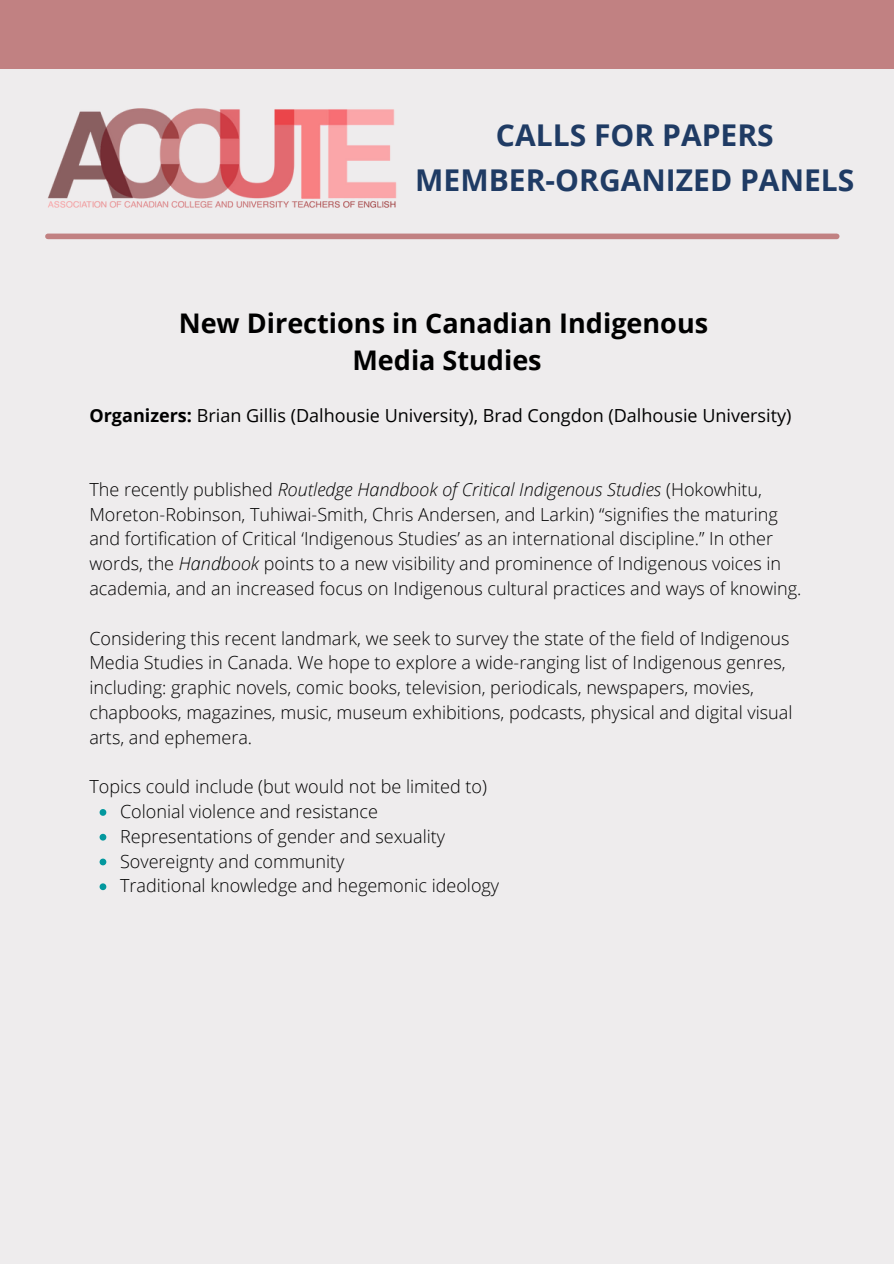
<style>
.page{position:relative;width:894px;height:1264px;background:#fff}
.page>*{position:absolute;margin:0;border:0;box-sizing:border-box;transform-origin:0 0}
.t1{font:700 30px "Open Sans";color:#1f3b64}
.t2{font:700 27px "Open Sans";color:#000}
.t3{font:300 18px/24.8px "Open Sans";color:#000}
.t4{font:18px "Open Sans";color:#000}
.s1{font-weight:700}
.s2{font-style:italic}
</style>
<div class="page">
<div style="left:0;top:0;width:893px;height:1263px;background:#eeeced"></div>
<div style="left:0;top:0;width:893px;height:69px;background:#c18182"></div>
<img style="left:48px;top:108px;width:349px;height:100px">
<div style="left:48px;top:233px;width:788px;height:6px;background:#c18182"></div>
<svg style="left:99px;top:809px;width:7px;height:6px"></svg>
<svg style="left:99px;top:833px;width:7px;height:7px"></svg>
<svg style="left:99px;top:858px;width:7px;height:7px"></svg>
<svg style="left:99px;top:883px;width:7px;height:7px"></svg>
<p class="t1" style="left:496px;top:114px;width:279px">CALLS FOR PAPERS</p>
<p class="t1" style="left:415px;top:159px;width:440px">MEMBER-ORGANIZED PANELS</p>
<p class="t2" style="left:179px;top:304px;width:531px">New Directions in Canadian Indigenous</p>
<p class="t2" style="left:352px;top:341px;width:191px">Media Studies</p>
<p class="t4" style="left:89px;top:402px;width:703px"><span class="s1">Organizers:</span> Brian Gillis (Dalhousie University), Brad Congdon (Dalhousie University)</p>
<p class="t3" style="left:89px;top:476px;width:713px">The recently published <span class="s2">Routledge Handbook of Critical Indigenous Studies</span> (Hokowhitu, Moreton-Robinson, Tuhiwai-Smith, Chris Andersen, and Larkin) “signifies the maturing and fortification of Critical ‘Indigenous Studies’ as an international discipline.” In other words, the <span class="s2">Handbook</span> points to a new visibility and prominence of Indigenous voices in academia, and an increased focus on Indigenous cultural practices and ways of knowing.</p>
<p class="t3" style="left:89px;top:625px;width:704px">Considering this recent landmark, we seek to survey the state of the field of Indigenous Media Studies in Canada. We hope to explore a wide-ranging list of Indigenous genres, including: graphic novels, comic books, television, periodicals, newspapers, movies, chapbooks, magazines, music, museum exhibitions, podcasts, physical and digital visual arts, and ephemera.</p>
<p class="t3" style="left:89px;top:774px;width:399px">Topics could include (but would not be limited to)</p>
<p class="t3" style="left:120px;top:798px;width:259px">Colonial violence and resistance</p>
<p class="t3" style="left:120px;top:823px;width:326px">Representations of gender and sexuality</p>
<p class="t3" style="left:120px;top:848px;width:226px">Sovereignty and community</p>
<p class="t3" style="left:120px;top:873px;width:380px">Traditional knowledge and hegemonic ideology</p>
</div>
